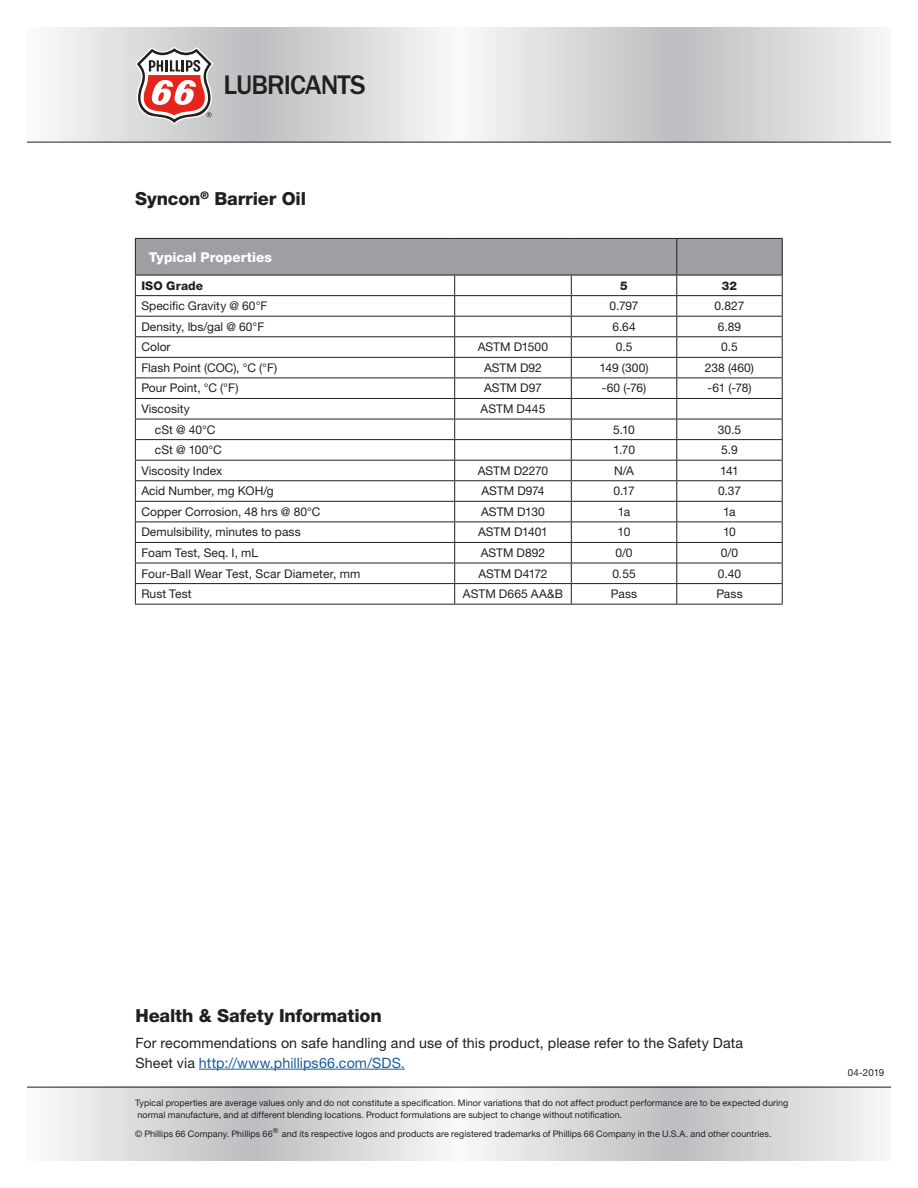
<style>
.page{position:relative;width:918px;height:1188px;background:#fff}
.page>*{position:absolute;margin:0;border:0;box-sizing:border-box;transform-origin:0 0}
.t1{font:500 27.9px "ITC Franklin Gothic Std";letter-spacing:-.03em;color:#231f20}
.Subhead{font:800 18px "Helvetica Neue LT Std";letter-spacing:-.01em;color:#231f20}
.Headline{font:800 18px "Helvetica Neue LT Std";letter-spacing:-.01em;color:#231f20}
.Body_Copy{font:14.25px/19.5px "Helvetica Neue LT Std";letter-spacing:.005em;color:#231f20}
.Subhead-2{font:800 13.5px "Helvetica Neue LT Std";letter-spacing:.005em;color:#fff}
.Body_Copy-2{font:12px "Helvetica Neue LT Std";letter-spacing:.005em;color:#231f20}
.Body_Copy-3{font:800 12px "Helvetica Neue LT Std";letter-spacing:.01em;color:#231f20}
.Notes{font:9.75px "Helvetica Neue LT Std";color:#231f20}
.t2{font:9px "Helvetica Neue LT Std";letter-spacing:.005em;color:#231f20}
.s1{color:#175d9e}
</style>
<div class="page">
<svg style="left:51px;top:1088px;width:830px;height:73px;background:#d8d9db"></svg>
<hr style="left:27px;top:1087px;width:864px;height:1px;background:#231f20">
<svg style="left:27px;top:27px;width:864px;height:115px"></svg>
<svg style="left:135px;top:47px;width:79px;height:78px"></svg>
<hr style="left:27px;top:142px;width:864px;height:1px;background:#231f20">
<svg style="left:135px;top:238px;width:648px;height:366px"></svg>
<hr style="left:135px;top:604px;width:320px;height:1px;background:#231f20">
<hr style="left:455px;top:604px;width:116px;height:1px;background:#231f20">
<hr style="left:571px;top:604px;width:106px;height:1px;background:#231f20">
<hr style="left:677px;top:604px;width:106px;height:1px;background:#231f20">
<hr style="left:199px;top:1069px;width:206px;height:1px;background:#175d9e">
<p class="t1" style="left:224px;top:69px;width:144px">LUBRICANTS</p>
<p class="Headline" style="left:135px;top:188px;width:173px">Syncon<sup>®</sup> Barrier Oil</p>
<p class="Subhead-2" style="left:149px;top:249px;width:125px">Typical Properties</p>
<p class="Body_Copy-3" style="left:141px;top:278px;width:63px">ISO Grade</p>
<p class="Body_Copy-3" style="left:620px;top:278px;width:9px">5</p>
<p class="Body_Copy-3" style="left:722px;top:278px;width:17px">32</p>
<p class="Body_Copy-2" style="left:141px;top:299px;width:128px">Specific Gravity @ 60°F</p>
<p class="Body_Copy-2" style="left:610px;top:299px;width:31px">0.797</p>
<p class="Body_Copy-2" style="left:715px;top:299px;width:31px">0.827</p>
<p class="Body_Copy-2" style="left:141px;top:319px;width:124px">Density, lbs/gal @ 60°F</p>
<p class="Body_Copy-2" style="left:612px;top:319px;width:25px">6.64</p>
<p class="Body_Copy-2" style="left:718px;top:319px;width:25px">6.89</p>
<p class="Body_Copy-2" style="left:141px;top:340px;width:31px">Color</p>
<p class="Body_Copy-2" style="left:478px;top:340px;width:72px">ASTM D1500</p>
<p class="Body_Copy-2" style="left:616px;top:340px;width:18px">0.5</p>
<p class="Body_Copy-2" style="left:721px;top:340px;width:18px">0.5</p>
<p class="Body_Copy-2" style="left:141px;top:360px;width:138px">Flash Point (COC), °C (°F)</p>
<p class="Body_Copy-2" style="left:484px;top:360px;width:59px">ASTM D92</p>
<p class="Body_Copy-2" style="left:600px;top:360px;width:50px">149 (300)</p>
<p class="Body_Copy-2" style="left:705px;top:360px;width:51px">238 (460)</p>
<p class="Body_Copy-2" style="left:141px;top:381px;width:99px">Pour Point, °C (°F)</p>
<p class="Body_Copy-2" style="left:484px;top:381px;width:59px">ASTM D97</p>
<p class="Body_Copy-2" style="left:602px;top:381px;width:46px">-60 (-76)</p>
<p class="Body_Copy-2" style="left:707px;top:381px;width:46px">-61 (-78)</p>
<p class="Body_Copy-2" style="left:141px;top:402px;width:50px">Viscosity</p>
<p class="Body_Copy-2" style="left:481px;top:402px;width:66px">ASTM D445</p>
<p class="Body_Copy-2" style="left:155px;top:422px;width:62px">cSt @ 40°C</p>
<p class="Body_Copy-2" style="left:613px;top:422px;width:23px">5.10</p>
<p class="Body_Copy-2" style="left:718px;top:422px;width:25px">30.5</p>
<p class="Body_Copy-2" style="left:155px;top:443px;width:69px">cSt @ 100°C</p>
<p class="Body_Copy-2" style="left:613px;top:443px;width:23px">1.70</p>
<p class="Body_Copy-2" style="left:721px;top:443px;width:18px">5.9</p>
<p class="Body_Copy-2" style="left:141px;top:463px;width:83px">Viscosity Index</p>
<p class="Body_Copy-2" style="left:478px;top:463px;width:72px">ASTM D2270</p>
<p class="Body_Copy-2" style="left:614px;top:463px;width:22px">N/A</p>
<p class="Body_Copy-2" style="left:720px;top:463px;width:20px">141</p>
<p class="Body_Copy-2" style="left:141px;top:484px;width:134px">Acid Number, mg KOH/g</p>
<p class="Body_Copy-2" style="left:481px;top:484px;width:65px">ASTM D974</p>
<p class="Body_Copy-2" style="left:613px;top:484px;width:23px">0.17</p>
<p class="Body_Copy-2" style="left:718px;top:484px;width:25px">0.37</p>
<p class="Body_Copy-2" style="left:141px;top:504px;width:181px">Copper Corrosion, 48 hrs @ 80°C</p>
<p class="Body_Copy-2" style="left:481px;top:504px;width:65px">ASTM D130</p>
<p class="Body_Copy-2" style="left:618px;top:504px;width:14px">1a</p>
<p class="Body_Copy-2" style="left:723px;top:504px;width:14px">1a</p>
<p class="Body_Copy-2" style="left:141px;top:525px;width:161px">Demulsibility, minutes to pass</p>
<p class="Body_Copy-2" style="left:478px;top:525px;width:71px">ASTM D1401</p>
<p class="Body_Copy-2" style="left:618px;top:525px;width:14px">10</p>
<p class="Body_Copy-2" style="left:723px;top:525px;width:14px">10</p>
<p class="Body_Copy-2" style="left:141px;top:546px;width:118px">Foam Test, Seq. I, mL</p>
<p class="Body_Copy-2" style="left:481px;top:546px;width:66px">ASTM D892</p>
<p class="Body_Copy-2" style="left:615px;top:546px;width:19px">0/0</p>
<p class="Body_Copy-2" style="left:721px;top:546px;width:19px">0/0</p>
<p class="Body_Copy-2" style="left:141px;top:566px;width:221px">Four-Ball Wear Test, Scar Diameter, mm</p>
<p class="Body_Copy-2" style="left:478px;top:566px;width:71px">ASTM D4172</p>
<p class="Body_Copy-2" style="left:612px;top:566px;width:25px">0.55</p>
<p class="Body_Copy-2" style="left:718px;top:566px;width:25px">0.40</p>
<p class="Body_Copy-2" style="left:141px;top:587px;width:52px">Rust Test</p>
<p class="Body_Copy-2" style="left:463px;top:587px;width:102px">ASTM D665 AA&amp;B</p>
<p class="Body_Copy-2" style="left:611px;top:587px;width:28px">Pass</p>
<p class="Body_Copy-2" style="left:716px;top:587px;width:28px">Pass</p>
<p class="Subhead" style="left:135px;top:1005px;width:248px">Health &amp; Safety Information</p>
<p class="Body_Copy" style="left:135px;top:1033px;width:609px">For recommendations on safe handling and use of this product, please refer to the Safety Data<br>Sheet via <span class="s1">http://www.phillips66.com/SDS.</span></p>
<p class="t2" style="left:135px;top:1097px;width:655px">Typical properties are average values only and do not constitute a specification. Minor variations that do not affect product performance are to be expected during</p>
<p class="t2" style="left:137px;top:1109px;width:486px">normal manufacture, and at different blending locations. Product formulations are subject to change without notification.</p>
<p class="t2" style="left:135px;top:1129px;width:638px">© Phillips 66 Company. Phillips 66<sup>®</sup> and its respective logos and products are registered trademarks of Phillips 66 Company in the U.S.A. and other countries.</p>
<p class="Notes" style="left:848px;top:1067px;width:38px">04-2019</p>
</div>
